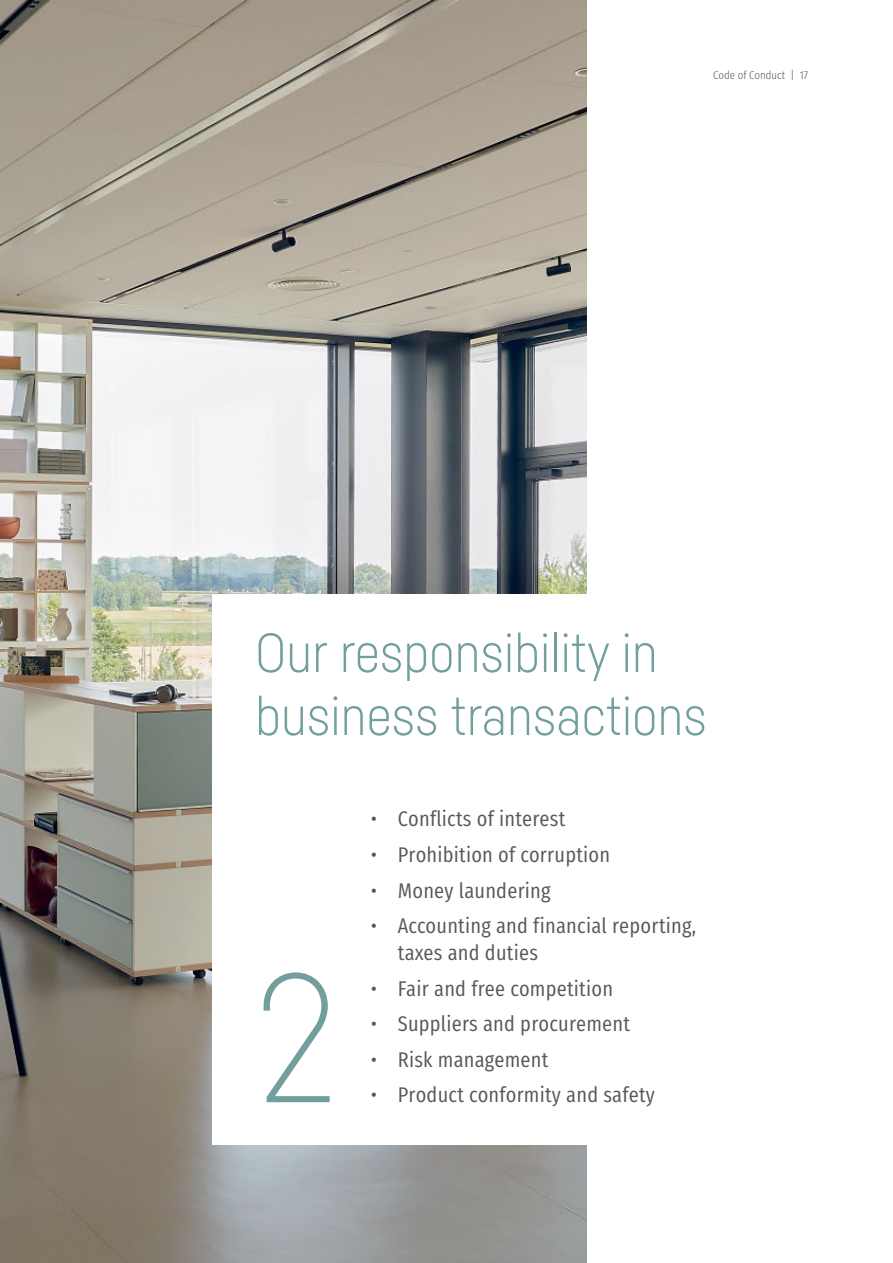
<style>
.page{position:relative;width:893px;height:1263px;background:#fff}
.page>*{position:absolute;margin:0;border:0;box-sizing:border-box;transform-origin:0 0}
.t1{font:100 180px "Sedus Sans";color:#729f9e}
.t2{font:300 54px/63px "Sedus Sans";color:#729f9e}
.t3{font:21px/27px "Sedus Text Condensed";letter-spacing:.01em;color:#58585a}
.t4{font:300 11.25px "Sedus Text Condensed";color:#58585a}
</style>
<div class="page">
<img style="left:0;top:0;width:587px;height:1263px">
<div style="left:213px;top:594px;width:595px;height:550px;background:#fff"></div>
<p class="t4" style="left:713px;top:64px;width:97px">Code of Conduct | 17</p>
<h2 class="t2" style="left:255px;top:620px;width:453px">Our responsibility in business transactions</h2>
<h1 class="t1" style="left:256px;top:931px;width:84px">2</h1>
<p class="t3" style="left:371px;top:803px;width:196px">• Conflicts of interest</p>
<p class="t3" style="left:371px;top:839px;width:241px">• Prohibition of corruption</p>
<p class="t3" style="left:371px;top:874px;width:181px">• Money laundering</p>
<p class="t3" style="left:398px;top:910px;width:300px;text-indent:-27px">• Accounting and financial reporting, taxes and duties</p>
<p class="t3" style="left:371px;top:972px;width:244px">• Fair and free competition</p>
<p class="t3" style="left:371px;top:1008px;width:261px">• Suppliers and procurement</p>
<p class="t3" style="left:371px;top:1043px;width:179px">• Risk management</p>
<p class="t3" style="left:371px;top:1079px;width:286px">• Product conformity and safety</p>
</div>
